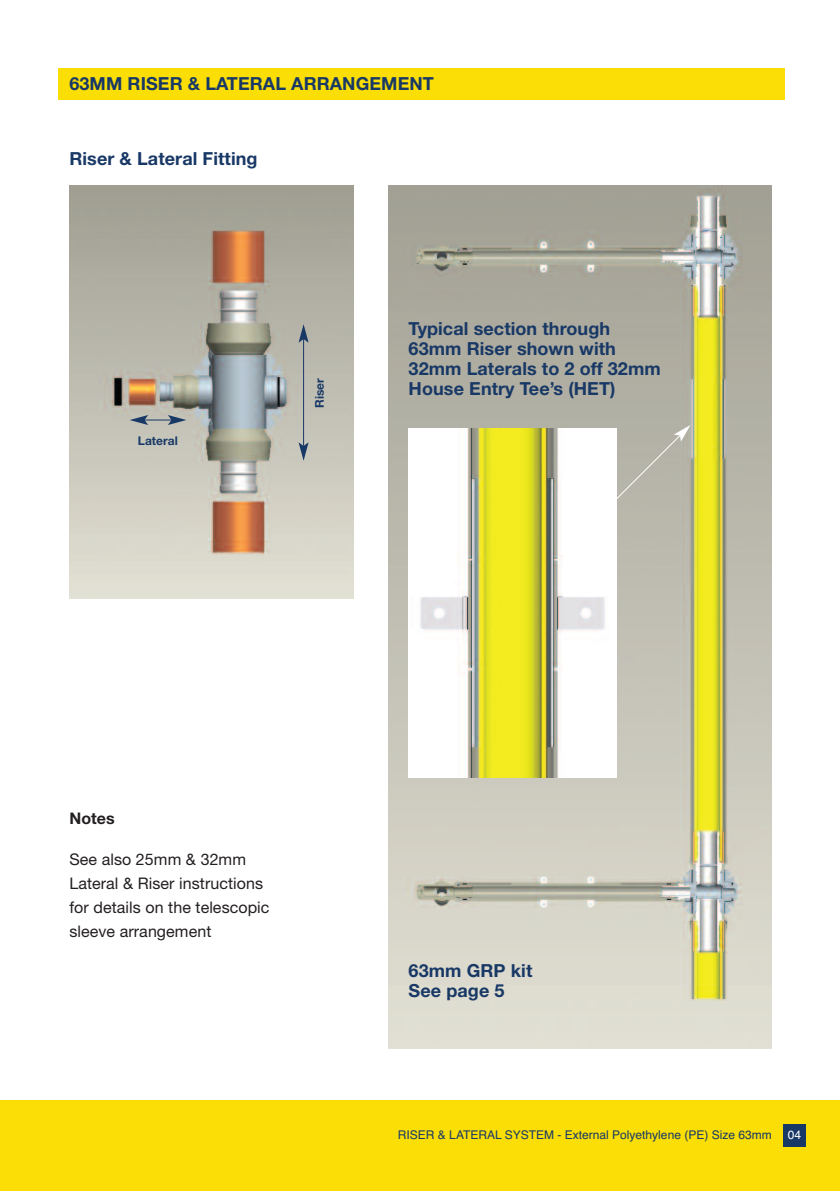
<style>
.page{position:relative;width:840px;height:1191px;background:#fff}
.page>*{position:absolute;margin:0;border:0;box-sizing:border-box;transform-origin:0 0}
.t1{font:700 18px/20px "Helvetica Neue";letter-spacing:.005em;color:#183866}
.t2{font:16px/24px "Helvetica Neue";letter-spacing:.005em;color:#231f20}
.t3{font:700 16px "Helvetica Neue";letter-spacing:.005em;color:#231f20}
.t4{font:12px "Helvetica";color:#183866}
.t5{font:700 12px "Helvetica Neue";color:#183866}
.t6{font:12px "Helvetica";color:#fff}
</style>
<div class="page">
<div style="left:0;top:1100px;width:839px;height:91px;background:#fade06"></div>
<div style="left:782px;top:1124px;width:23px;height:23px;background:#183866"></div>
<div style="left:58px;top:68px;width:726px;height:31px;background:#fade06"></div>
<img style="left:388px;top:185px;width:383px;height:863px">
<img style="left:69px;top:185px;width:284px;height:413px">
<img style="left:408px;top:428px;width:207px;height:349px">
<svg style="left:600px;top:425px;width:90px;height:89px"></svg>
<svg style="left:129px;top:415px;width:57px;height:10px"></svg>
<hr style="left:303px;top:339px;width:1px;height:107px;background:#183866">
<svg style="left:298px;top:442px;width:10px;height:19px"></svg>
<svg style="left:298px;top:324px;width:10px;height:19px"></svg>
<p class="t1" style="left:69px;top:73px;width:366px">63MM RISER &amp; LATERAL ARRANGEMENT</p>
<p class="t1" style="left:69px;top:148px;width:189px">Riser &amp; Lateral Fitting</p>
<p class="t5" style="left:138px;top:430px;width:41px">Lateral</p>
<p class="t5" style="left:308px;top:408px;width:31px;rotate:-90deg">Riser</p>
<p class="t1" style="left:408px;top:317px;width:253px">Typical section through<br>63mm Riser shown with<br>32mm Laterals to 2 off 32mm<br>House Entry Tee’s (HET)</p>
<p class="t3" style="left:69px;top:803px;width:47px">Notes</p>
<p class="t2" style="left:69px;top:846px;width:201px">See also 25mm &amp; 32mm<br>Lateral &amp; Riser instructions for details on the telescopic sleeve arrangement</p>
<p class="t1" style="left:408px;top:959px;width:125px">63mm GRP kit<br>See page 5</p>
<p class="t4" style="left:397px;top:1128px;width:375px">RISER &amp; LATERAL SYSTEM - External Polyethylene (PE) Size 63mm</p>
<p class="t6" style="left:787px;top:1128px;width:15px">04</p>
</div>
